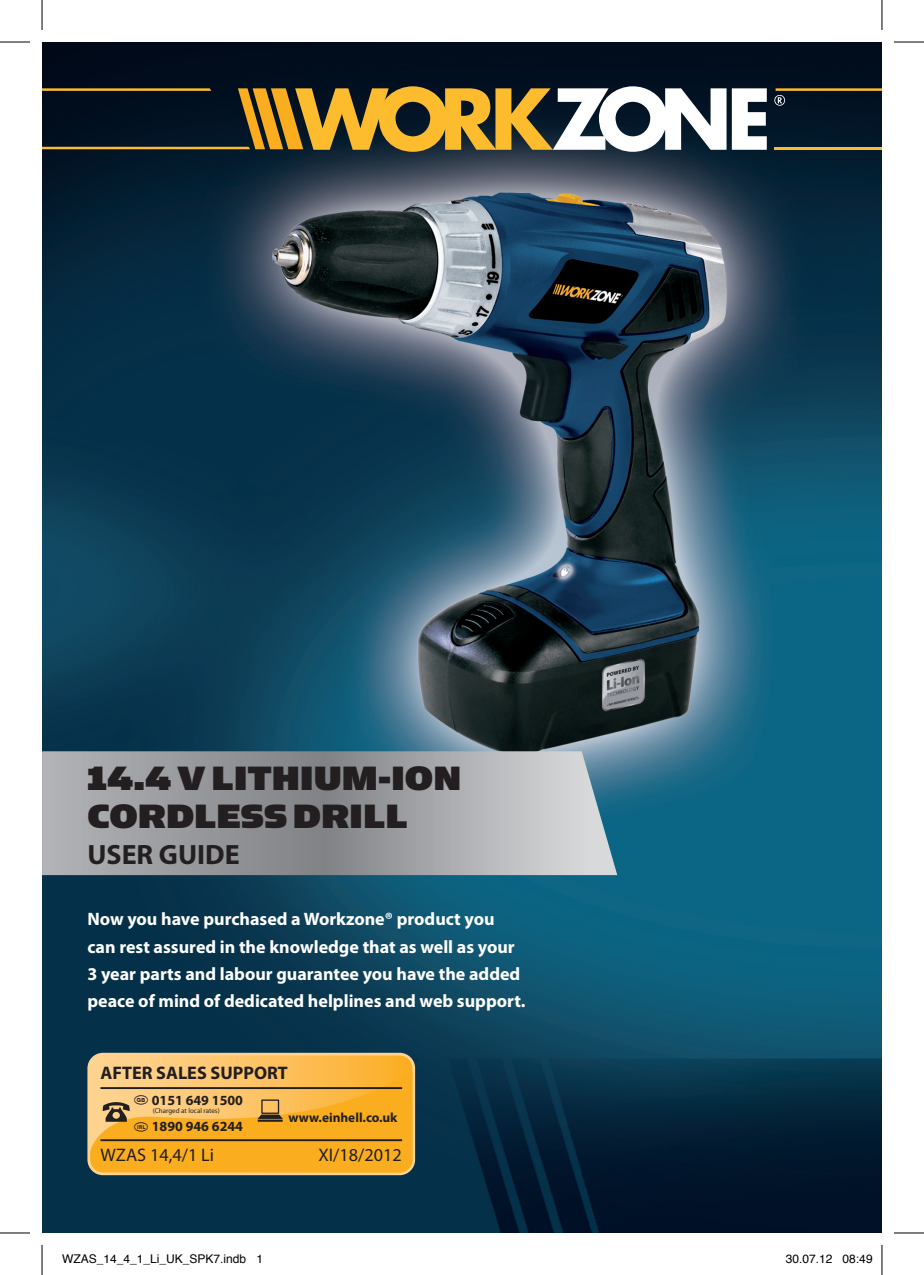
<style>
.page{position:relative;width:924px;height:1275px;background:#fff}
.page>*{position:absolute;margin:0;border:0;box-sizing:border-box;transform-origin:0 0}
.t1{font:38px/38px "Simian Text Gorilla";color:#231f20}
.t2{font:700 28px "Myriad Pro";color:#231f20}
.t3{font:18.2px "Myriad Pro";color:#231f20}
.t4{font:700 18.2px "Myriad Pro";color:#231f20}
.t5{font:700 18px/27.4px "Myriad Pro";color:#fff}
.t6{font:700 14px "Myriad Pro";color:#231f20}
.t7{font:700 13.4px "Myriad Pro";color:#231f20}
.t8{font:12px "Helvetica";color:#000}
.t9{font:7px "Myriad Pro";color:#231f20}
</style>
<div class="page">
<img style="left:42px;top:42px;width:839px;height:1191px">
<svg style="left:774px;top:95px;width:10px;height:11px"></svg>
<svg style="left:42px;top:86px;width:724px;height:66px"></svg>
<hr style="left:773px;top:147px;width:108px;height:2px;background:#fdbb2e">
<hr style="left:775px;top:88px;width:106px;height:3px;background:#fdbb2e">
<svg style="left:42px;top:751px;width:575px;height:124px"></svg>
<svg style="left:87px;top:1052px;width:328px;height:123px;fill:#fed38f"></svg>
<svg style="left:90px;top:1055px;width:322px;height:117px"></svg>
<hr style="left:100px;top:1139px;width:302px;height:2px;background:#231f20">
<hr style="left:100px;top:1087px;width:302px;height:2px;background:#231f20">
<hr style="left:0;top:42px;width:30px;height:1px;background:#000">
<hr style="left:893px;top:42px;width:30px;height:1px;background:#000">
<hr style="left:0;top:1232px;width:30px;height:1px;background:#000">
<hr style="left:893px;top:1232px;width:30px;height:1px;background:#000">
<hr style="left:42px;top:0;width:1px;height:30px;background:#000">
<hr style="left:42px;top:1245px;width:1px;height:30px;background:#000">
<hr style="left:881px;top:0;width:1px;height:30px;background:#000">
<hr style="left:881px;top:1245px;width:1px;height:30px;background:#000">
<h1 class="t1" style="left:87px;top:758px;width:375px">14.4 V LITHIUM-ION<br>CORDLESS DRILL</h1>
<h2 class="t2" style="left:87px;top:838px;width:154px">USER GUIDE</h2>
<p class="t5" style="left:87px;top:905px;width:439px">Now you have purchased a Workzone® product you can rest assured in the knowledge that as well as your 3 year parts and labour guarantee you have the added peace of mind of dedicated helplines and web support.</p>
<p class="t4" style="left:100px;top:1062px;width:189px">AFTER SALES SUPPORT</p>
<p class="t6" style="left:134px;top:1092px;width:110px"><sup>t</sup> 0151 649 1500</p>
<p class="t9" style="left:153px;top:1106px;width:68px">(Charged at local rates)</p>
<p class="t6" style="left:134px;top:1118px;width:110px"><sup>D</sup> 1890 946 6244</p>
<p class="t7" style="left:288px;top:1109px;width:111px">www.einhell.co.uk</p>
<p class="t3" style="left:100px;top:1144px;width:115px">WZAS 14,4/1 Li</p>
<p class="t3" style="left:318px;top:1144px;width:85px">XI/18/2012</p>
<p class="t8" style="left:62px;top:1249px;width:202px">WZAS_14_4_1_Li_UK_SPK7.indb 1</p>
<p class="t8" style="left:785px;top:1249px;width:88px">30.07.12 08:49</p>
</div>
